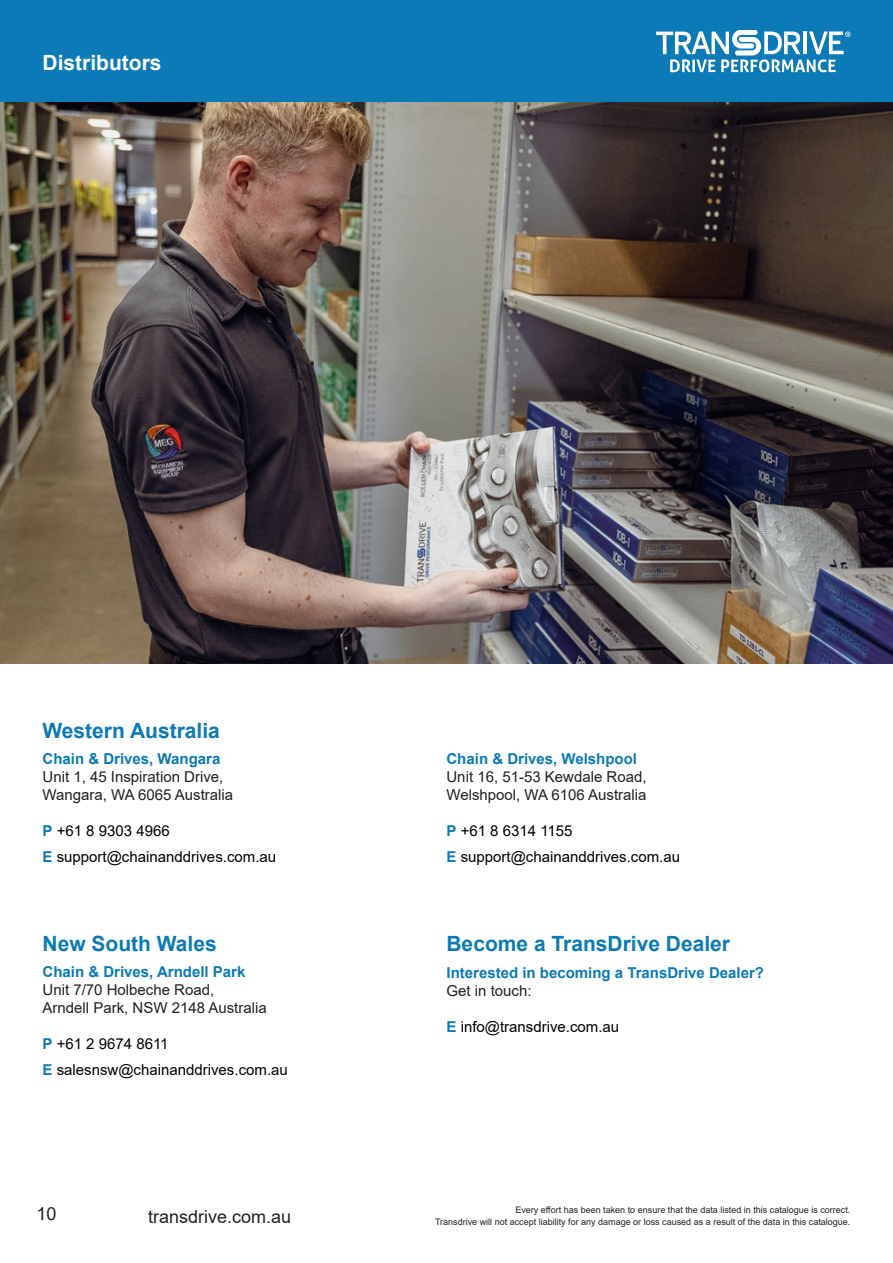
<style>
.page{position:relative;width:893px;height:1263px;background:#fff}
.page>*{position:absolute;margin:0;border:0;box-sizing:border-box;transform-origin:0 0}
.t1{font:700 21px "Arial";color:#0c7ab6}
.t2{font:700 21px "Arial";color:#fff}
.t3{font:18px "Arial";color:#231f20}
.t4{font:15px/18px "Arial";color:#231f20}
.t5{font:15px "Arial";color:#000}
.t6{font:700 15px "Arial";color:#0c7ab6}
.t7{font:9px/12px "Arial";color:#231f20;text-align:right}
.s1{font-weight:700;color:#0c7ab6}
</style>
<div class="page">
<div style="left:0;top:0;width:893px;height:102px;background:#0c7ab6"></div>
<svg style="left:656px;top:30px;width:194px;height:42px"></svg>
<img style="left:0;top:102px;width:893px;height:561px">
<h1 class="t2" style="left:43px;top:48px;width:121px">Distributors</h1>
<h2 class="t1" style="left:43px;top:716px;width:179px">Western Australia</h2>
<h3 class="t6" style="left:43px;top:748px;width:179px">Chain &amp; Drives, Wangara</h3>
<p class="t4" style="left:43px;top:768px;width:192px">Unit 1, 45 Inspiration Drive,<br>Wangara, WA 6065 Australia</p>
<p class="t5" style="left:43px;top:820px;width:129px"><span class="s1">P</span> +61 8 9303 4966</p>
<p class="t5" style="left:43px;top:846px;width:235px"><span class="s1">E</span> support@chainanddrives.com.au</p>
<h2 class="t1" style="left:43px;top:929px;width:176px">New South Wales</h2>
<h3 class="t6" style="left:43px;top:961px;width:204px">Chain &amp; Drives, Arndell Park</h3>
<p class="t4" style="left:43px;top:980px;width:226px">Unit 7/70 Holbeche Road,<br>Arndell Park, NSW 2148 Australia</p>
<p class="t5" style="left:43px;top:1033px;width:128px"><span class="s1">P</span> +61 2 9674 8611</p>
<p class="t5" style="left:43px;top:1059px;width:247px"><span class="s1">E</span> salesnsw@chainanddrives.com.au</p>
<h3 class="t6" style="left:446px;top:748px;width:192px">Chain &amp; Drives, Welshpool</h3>
<p class="t4" style="left:446px;top:768px;width:202px">Unit 16, 51-53 Kewdale Road,<br>Welshpool, WA 6106 Australia</p>
<p class="t5" style="left:446px;top:820px;width:128px"><span class="s1">P</span> +61 8 6314 1155</p>
<p class="t5" style="left:446px;top:846px;width:235px"><span class="s1">E</span> support@chainanddrives.com.au</p>
<h2 class="t1" style="left:446px;top:929px;width:285px">Become a TransDrive Dealer</h2>
<h3 class="t6" style="left:446px;top:962px;width:319px">Interested in becoming a TransDrive Dealer?</h3>
<p class="t4" style="left:446px;top:981px;width:87px">Get in touch:</p>
<p class="t5" style="left:446px;top:1016px;width:174px"><span class="s1">E</span> info@transdrive.com.au</p>
<h2 class="t3" style="left:37px;top:1202px;width:22px">10</h2>
<h2 class="t3" style="left:148px;top:1204px;width:145px">transdrive.com.au</h2>
<p class="t7" style="left:435px;top:1204px;width:417px">Every effort has been taken to ensure that the data listed in this catalogue is correct.<br>Transdrive will not accept liability for any damage or loss caused as a result of the data in this catalogue.</p>
</div>
